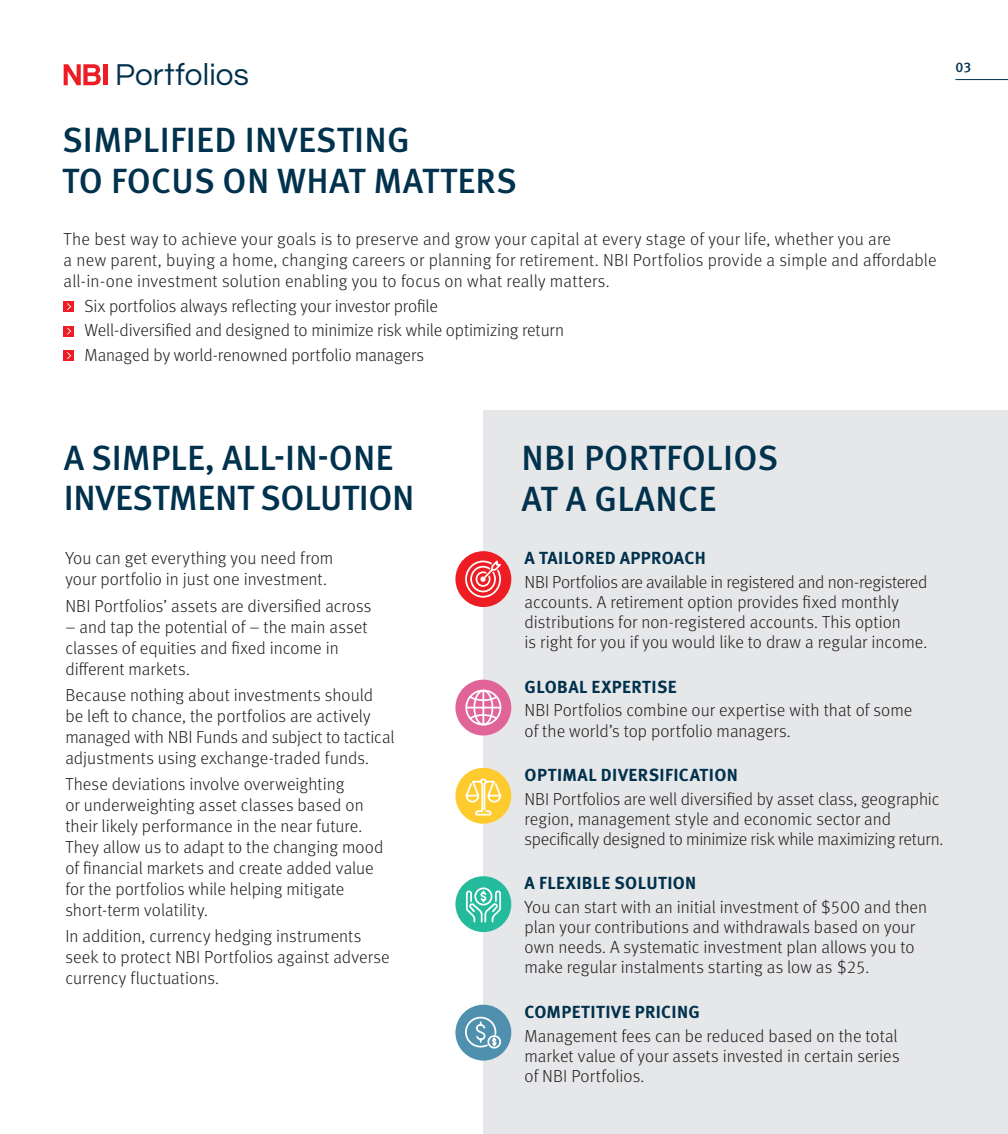
<style>
.page{position:relative;width:1008px;height:1134px;background:#fff}
.page>*{position:absolute;margin:0;border:0;box-sizing:border-box;transform-origin:0 0}
.t1{font:500 35px/40.2px "Meta OT";letter-spacing:.01em;color:#00314d}
.t2{font:500 35px/40.2px "Meta OT";letter-spacing:-.01em;color:#00314d}
.t3{font:31.5px "Questrial";letter-spacing:.005em;color:#00314d}
.TEXTE_COURANT_BN{font:300 17.5px/21px "Meta OT";color:#231f20}
.TEXTE_COURANT_BN-2{font:700 17.5px "Meta OT";letter-spacing:.02em;color:#00314d}
.t4{font:500 14px "Meta OT";color:#00314d}
</style>
<div class="page">
<hr style="left:956px;top:79px;width:52px;height:1px;background:#00314d">
<div style="left:64px;top:301px;width:10px;height:11px;background:#ee1d23"></div>
<svg style="left:67px;top:303px;width:4px;height:7px"></svg>
<div style="left:64px;top:326px;width:10px;height:10px;background:#ee1d23"></div>
<svg style="left:67px;top:328px;width:4px;height:7px"></svg>
<div style="left:64px;top:350px;width:10px;height:11px;background:#ee1d23"></div>
<svg style="left:67px;top:352px;width:4px;height:7px"></svg>
<svg style="left:64px;top:64px;width:37px;height:21px"></svg>
<div style="left:103px;top:64px;width:5px;height:21px;background:#ee1d23"></div>
<div style="left:483px;top:411px;width:525px;height:723px;background:#e6e7e9"></div>
<div style="left:455px;top:551px;width:56px;height:56px;background:#ee1d23;border-radius:50%"></div>
<svg style="left:464px;top:557px;width:39px;height:41px"></svg>
<div style="left:455px;top:1005px;width:56px;height:56px;background:#4e90ae;border-radius:50%"></div>
<div style="left:487px;top:1035px;width:14px;height:14px;border:2px solid #fff;border-radius:50%"></div>
<svg style="left:465px;top:1016px;width:33px;height:32px"></svg>
<div style="left:455px;top:876px;width:56px;height:56px;background:#24bb9d;border-radius:50%"></div>
<div style="left:474px;top:887px;width:18px;height:19px;border:2px solid #fff;border-radius:50%"></div>
<svg style="left:466px;top:890px;width:35px;height:33px"></svg>
<div style="left:455px;top:768px;width:56px;height:56px;background:#fecb2f;border-radius:50%"></div>
<svg style="left:465px;top:775px;width:38px;height:41px"></svg>
<div style="left:455px;top:680px;width:56px;height:56px;background:#e06498;border-radius:50%"></div>
<svg style="left:465px;top:689px;width:37px;height:37px"></svg>
<div style="left:473px;top:690px;width:20px;height:35px;border:2px solid #fff;border-radius:50%"></div>
<hr style="left:483px;top:690px;width:1px;height:35px;background:#fff">
<hr style="left:466px;top:707px;width:34px;height:1px;background:#fff">
<p class="t3" style="left:115px;top:59px;width:135px">Portfolios</p>
<p class="t1" style="left:62px;top:121px;width:457px">SIMPLIFIED INVESTING<br>TO FOCUS ON WHAT MATTERS</p>
<p class="TEXTE_COURANT_BN" style="left:64px;top:229px;width:875px">The best way to achieve your goals is to preserve and grow your capital at every stage of your life, whether you are<br>a new parent, buying a home, changing careers or planning for retirement. NBI Portfolios provide a simple and affordable all-in-one investment solution enabling you to focus on what really matters.</p>
<p class="TEXTE_COURANT_BN" style="left:85px;top:296px;width:355px">Six portfolios always reflecting your investor profile</p>
<p class="TEXTE_COURANT_BN" style="left:85px;top:320px;width:481px">Well-diversified and designed to minimize risk while optimizing return</p>
<p class="TEXTE_COURANT_BN" style="left:85px;top:345px;width:341px">Managed by world-renowned portfolio managers</p>
<p class="t4" style="left:956px;top:59px;width:17px">03</p>
<p class="t2" style="left:64px;top:438px;width:352px">A SIMPLE, ALL-IN-ONE<br>INVESTMENT SOLUTION</p>
<p class="TEXTE_COURANT_BN" style="left:65px;top:548px;width:269px">You can get everything you need from your portfolio in just one investment.</p>
<p class="TEXTE_COURANT_BN" style="left:65px;top:595px;width:308px">NBI Portfolios’ assets are diversified across</p>
<p class="TEXTE_COURANT_BN" style="left:65px;top:616px;width:304px">– and tap the potential of – the main asset classes of equities and fixed income in different markets.</p>
<p class="TEXTE_COURANT_BN" style="left:65px;top:685px;width:331px">Because nothing about investments should be left to chance, the portfolios are actively managed with NBI Funds and subject to tactical adjustments using exchange-traded funds.</p>
<p class="TEXTE_COURANT_BN" style="left:65px;top:774px;width:320px">These deviations involve overweighting<br>or underweighting asset classes based on their likely performance in the near future.<br>They allow us to adapt to the changing mood of financial markets and create added value for the portfolios while helping mitigate short-term volatility.</p>
<p class="TEXTE_COURANT_BN" style="left:65px;top:926px;width:326px">In addition, currency hedging instruments seek to protect NBI Portfolios against adverse currency fluctuations.</p>
<p class="t1" style="left:521px;top:439px;width:259px">NBI PORTFOLIOS<br>AT A GLANCE</p>
<p class="TEXTE_COURANT_BN-2" style="left:525px;top:547px;width:183px">A TAILORED APPROACH</p>
<p class="TEXTE_COURANT_BN" style="left:525px;top:572px;width:405px;line-height:20.1px">NBI Portfolios are available in registered and non-registered accounts. A retirement option provides fixed monthly distributions for non-registered accounts. This option<br>is right for you if you would like to draw a regular income.</p>
<p class="TEXTE_COURANT_BN-2" style="left:525px;top:676px;width:154px">GLOBAL EXPERTISE</p>
<p class="TEXTE_COURANT_BN" style="left:525px;top:701px;width:389px;line-height:20.1px">NBI Portfolios combine our expertise with that of some of the world’s top portfolio managers.</p>
<p class="TEXTE_COURANT_BN-2" style="left:525px;top:764px;width:215px">OPTIMAL DIVERSIFICATION</p>
<p class="TEXTE_COURANT_BN" style="left:525px;top:789px;width:420px;line-height:20.1px">NBI Portfolios are well diversified by asset class, geographic region, management style and economic sector and specifically designed to minimize risk while maximizing return.</p>
<p class="TEXTE_COURANT_BN-2" style="left:525px;top:872px;width:173px">A FLEXIBLE SOLUTION</p>
<p class="TEXTE_COURANT_BN" style="left:525px;top:897px;width:404px;line-height:20.1px">You can start with an initial investment of $500 and then plan your contributions and withdrawals based on your own needs. A systematic investment plan allows you to make regular instalments starting as low as $25.</p>
<p class="TEXTE_COURANT_BN-2" style="left:525px;top:1001px;width:177px">COMPETITIVE PRICING</p>
<p class="TEXTE_COURANT_BN" style="left:525px;top:1026px;width:377px;line-height:20.1px;text-align:justify">Management fees can be reduced based on the total market value of your assets invested in certain series of NBI Portfolios.</p>
</div>
